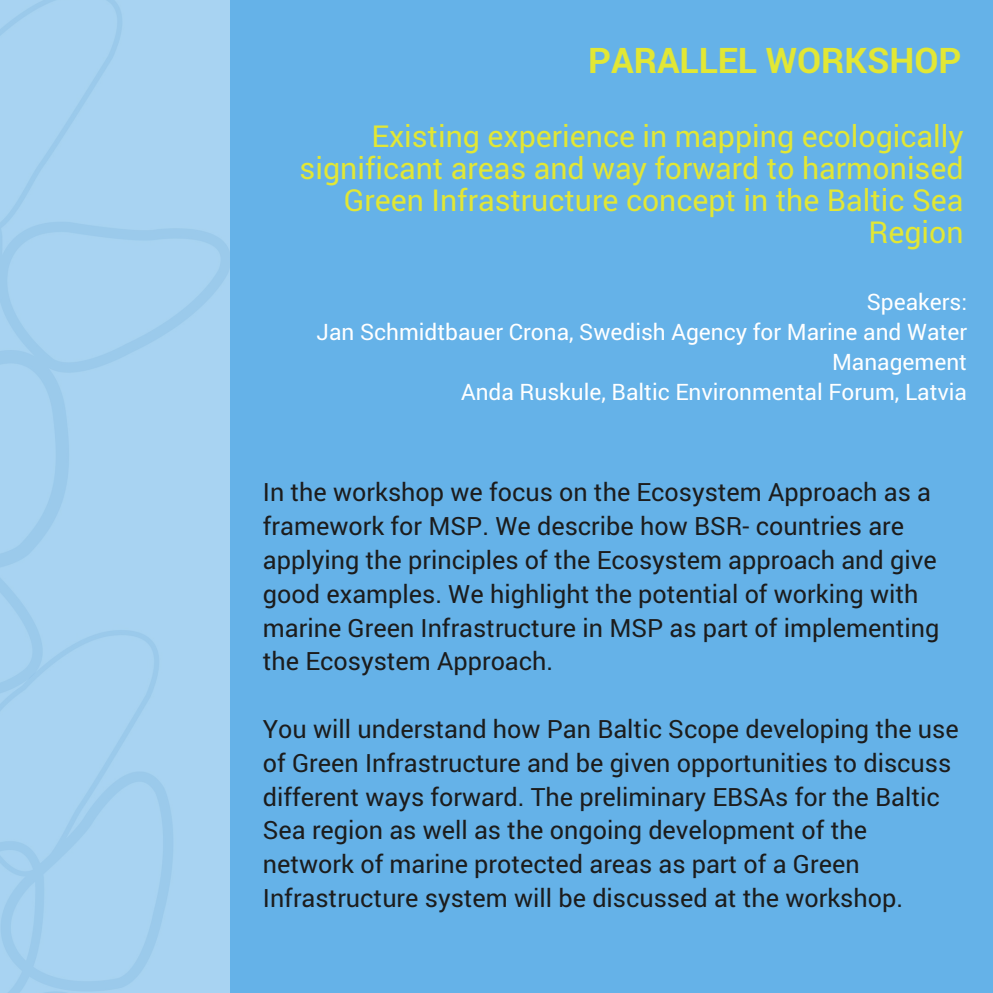
<style>
.page{position:relative;width:993px;height:993px;background:#fff}
.page>*{position:absolute;margin:0;border:0;box-sizing:border-box;transform-origin:0 0}
.t1{font:700 35.25px "Roboto";color:#e2e735}
.t2{font:30.25px/32px "Roboto";color:#e2e735;text-align:right}
.t3{font:25.25px/33.8px "Roboto";color:#1c1c1c}
.t4{font:22.75px/30px "Roboto";color:#fff;text-align:right}
</style>
<div class="page">
<div style="left:0;top:0;width:992px;height:992px;background:#65b2e8"></div>
<img style="left:0;top:0;width:229px;height:992px">
<h1 class="t1" style="left:588px;top:36px;width:374px">PARALLEL WORKSHOP</h1>
<p class="t2" style="left:299px;top:119px;width:665px">Existing experience in mapping ecologically significant areas and way forward to harmonised Green Infrastructure concept in the Baltic Sea Region</p>
<p class="t4" style="left:316px;top:286px;width:651px">Speakers:<br>Jan Schmidtbauer Crona, Swedish Agency for Marine and Water Management<br>Anda Ruskule, Baltic Environmental Forum, Latvia</p>
<p class="t3" style="left:263px;top:474px;width:677px">In the workshop we focus on the Ecosystem Approach as a framework for MSP. We describe how BSR- countries are applying the principles of the Ecosystem approach and give good examples. We highlight the potential of working with marine Green Infrastructure in MSP as part of implementing the Ecosystem Approach.</p>
<p class="t3" style="left:263px;top:711px;width:697px">You will understand how Pan Baltic Scope developing the use of Green Infrastructure and be given opportunities to discuss different ways forward. The preliminary EBSAs for the Baltic Sea region as well as the ongoing development of the network of marine protected areas as part of a Green Infrastructure system will be discussed at the workshop.</p>
</div>
